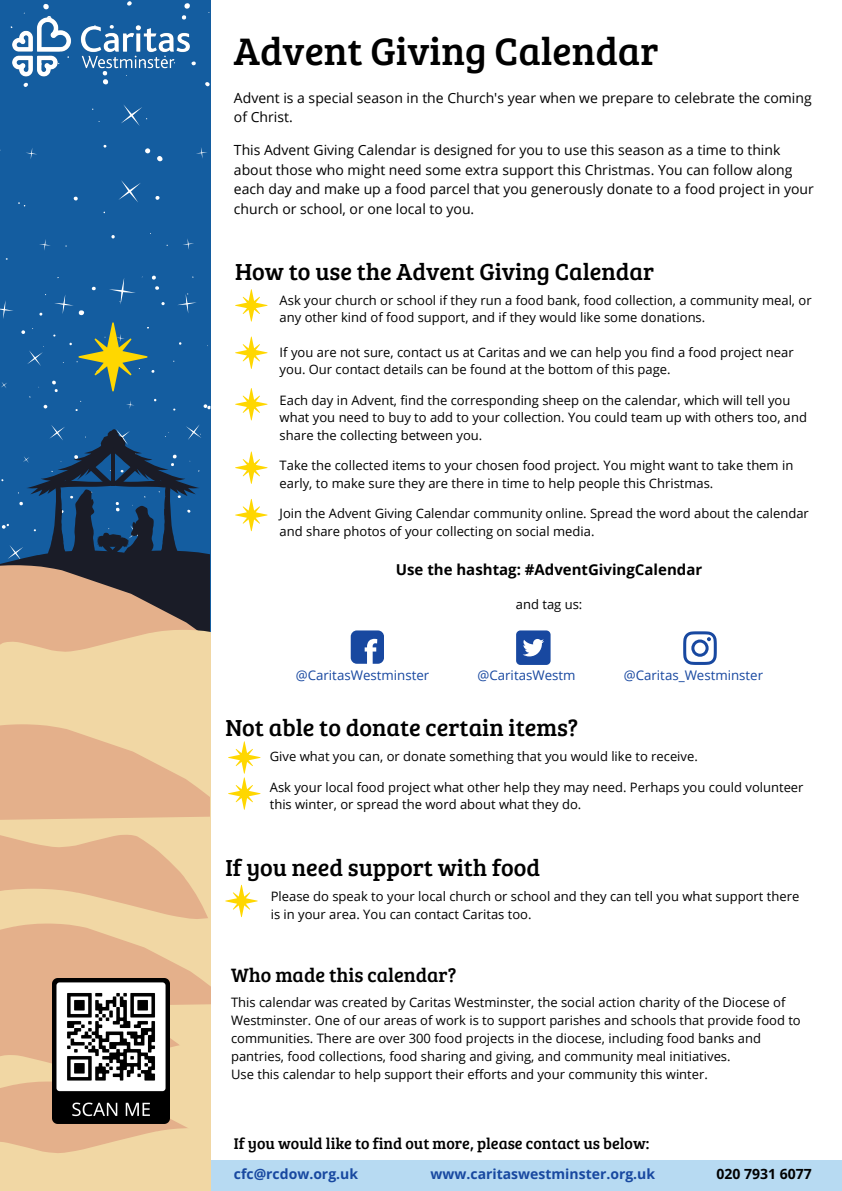
<style>
.page{position:relative;width:842px;height:1191px;background:#fff}
.page>*{position:absolute;margin:0;border:0;box-sizing:border-box;transform-origin:0 0}
.t1{font:39.6px "Bree Serif";color:#000}
.t2{font:24px "Bree Serif";color:#000}
.t3{font:20px "Bree Serif";color:#000}
.t4{font:16px "Bree Serif";color:#000}
.t5{font:700 15px "Open Sans";color:#000}
.t6{font:14px/19.5px "Open Sans";color:#000}
.t7{font:700 14px "Open Sans";color:#1848a0}
.t8{font:700 14px "Open Sans";color:#000}
.t9{font:13.3px "Open Sans";color:#1848a0}
.t10{font:13px/17.2px "Open Sans";color:#000}
</style>
<div class="page">
<div style="left:0;top:0;width:210px;height:904px;background:#145da0"></div>
<div style="left:210px;top:1159px;width:632px;height:31px;background:#b7daf2"></div>
<svg style="left:351px;top:630px;width:33px;height:33px"></svg>
<svg style="left:516px;top:630px;width:35px;height:35px"></svg>
<svg style="left:683px;top:631px;width:34px;height:34px"></svg>
<svg style="left:118px;top:180px;width:23px;height:22px"></svg>
<svg style="left:157px;top:156px;width:6px;height:5px"></svg>
<svg style="left:43px;top:3px;width:6px;height:7px"></svg>
<svg style="left:127px;top:1px;width:5px;height:5px"></svg>
<svg style="left:26px;top:148px;width:11px;height:11px"></svg>
<svg style="left:39px;top:239px;width:12px;height:11px"></svg>
<svg style="left:111px;top:235px;width:4px;height:3px"></svg>
<svg style="left:73px;top:196px;width:5px;height:4px"></svg>
<svg style="left:145px;top:148px;width:5px;height:5px"></svg>
<svg style="left:152px;top:275px;width:4px;height:5px"></svg>
<svg style="left:121px;top:105px;width:26px;height:21px"></svg>
<svg style="left:196px;top:147px;width:11px;height:11px"></svg>
<svg style="left:183px;top:239px;width:11px;height:10px"></svg>
<svg style="left:155px;top:196px;width:5px;height:4px"></svg>
<svg style="left:205px;top:82px;width:5px;height:5px"></svg>
<svg style="left:184px;top:3px;width:6px;height:6px"></svg>
<svg style="left:0;top:301px;width:13px;height:18px"></svg>
<svg style="left:54px;top:295px;width:30px;height:20px"></svg>
<svg style="left:126px;top:401px;width:8px;height:8px"></svg>
<svg style="left:109px;top:278px;width:27px;height:26px"></svg>
<svg style="left:161px;top:302px;width:4px;height:4px"></svg>
<svg style="left:92px;top:287px;width:4px;height:3px"></svg>
<svg style="left:39px;top:312px;width:4px;height:4px"></svg>
<svg style="left:21px;top:330px;width:4px;height:4px"></svg>
<svg style="left:27px;top:346px;width:17px;height:20px"></svg>
<svg style="left:1px;top:382px;width:6px;height:6px"></svg>
<svg style="left:178px;top:293px;width:18px;height:20px"></svg>
<svg style="left:155px;top:286px;width:4px;height:4px"></svg>
<svg style="left:203px;top:404px;width:7px;height:6px"></svg>
<img style="left:10px;top:17px;width:186px;height:69px">
<svg style="left:52px;top:322px;width:103px;height:70px"></svg>
<svg style="left:0;top:425px;width:211px;height:765px;background:#b7a48d"></svg>
<img style="left:53px;top:978px;width:116px;height:145px">
<svg style="left:235px;top:289px;width:32px;height:32px"></svg>
<svg style="left:235px;top:336px;width:32px;height:33px"></svg>
<svg style="left:235px;top:388px;width:32px;height:32px"></svg>
<svg style="left:235px;top:451px;width:32px;height:32px"></svg>
<svg style="left:235px;top:499px;width:32px;height:32px"></svg>
<svg style="left:228px;top:741px;width:32px;height:68px"></svg>
<svg style="left:225px;top:884px;width:33px;height:33px"></svg>
<p class="t1" style="left:234px;top:22px;width:426px">Advent Giving Calendar</p>
<p class="t6" style="left:234px;top:87px;width:579px">Advent is a special season in the Church's year when we prepare to celebrate the coming of Christ.</p>
<p class="t6" style="left:234px;top:140px;width:581px">This Advent Giving Calendar is designed for you to use this season as a time to think about those who might need some extra support this Christmas. You can follow along each day and make up a food parcel that you generously donate to a food project in your church or school, or one local to you.</p>
<p class="t2" style="left:235px;top:254px;width:421px">How to use the Advent Giving Calendar</p>
<p class="t10" style="left:280px;top:291px;width:533px">Ask your church or school if they run a food bank, food collection, a community meal, or any other kind of food support, and if they would like some donations.</p>
<p class="t10" style="left:280px;top:343px;width:516px">If you are not sure, contact us at Caritas and we can help you find a food project near you. Our contact details can be found at the bottom of this page.</p>
<p class="t10" style="left:280px;top:391px;width:529px">Each day in Advent, find the corresponding sheep on the calendar, which will tell you what you need to buy to add to your collection. You could team up with others too, and share the collecting between you.</p>
<p class="t10" style="left:280px;top:456px;width:515px">Take the collected items to your chosen food project. You might want to take them in early, to make sure they are there in time to help people this Christmas.</p>
<p class="t10" style="left:280px;top:504px;width:531px">Join the Advent Giving Calendar community online. Spread the word about the calendar and share photos of your collecting on social media.</p>
<p class="t5" style="left:396px;top:558px;width:308px">Use the hashtag: #AdventGivingCalendar</p>
<p class="t10" style="left:516px;top:595px;width:68px">and tag us:</p>
<p class="t9" style="left:296px;top:666px;width:135px">@CaritasWestminster</p>
<p class="t9" style="left:477px;top:666px;width:99px">@CaritasWestm</p>
<p class="t9" style="left:624px;top:666px;width:141px">@Caritas_Westminster</p>
<p class="t2" style="left:225px;top:710px;width:354px">Not able to donate certain items?</p>
<h1 class="t10" style="left:270px;top:747px;width:430px">Give what you can, or donate something that you would like to receive.</h1>
<p class="t10" style="left:270px;top:778px;width:535px">Ask your local food project what other help they may need. Perhaps you could volunteer this winter, or spread the word about what they do.</p>
<p class="t2" style="left:225px;top:850px;width:316px">If you need support with food</p>
<p class="t10" style="left:271px;top:887px;width:530px">Please do speak to your local church or school and they can tell you what support there is in your area. You can contact Caritas too.</p>
<h4 class="t3" style="left:231px;top:960px;width:227px">Who made this calendar?</h4>
<p class="t10" style="left:231px;top:993px;width:571px;line-height:18px">This calendar was created by Caritas Westminster, the social action charity of the Diocese of Westminster. One of our areas of work is to support parishes and schools that provide food to communities. There are over 300 food projects in the diocese, including food banks and pantries, food collections, food sharing and giving, and community meal initiatives.</p>
<p class="t10" style="left:231px;top:1065px;width:478px">Use this calendar to help support their efforts and your community this winter.</p>
<p class="t4" style="left:234px;top:1131px;width:417px">If you would like to find out more, please contact us below:</p>
<p class="t7" style="left:234px;top:1164px;width:126px">cfc@rcdow.org.uk</p>
<p class="t7" style="left:431px;top:1164px;width:226px">www.caritaswestminster.org.uk</p>
<p class="t8" style="left:716px;top:1164px;width:97px">020 7931 6077</p>
</div>
